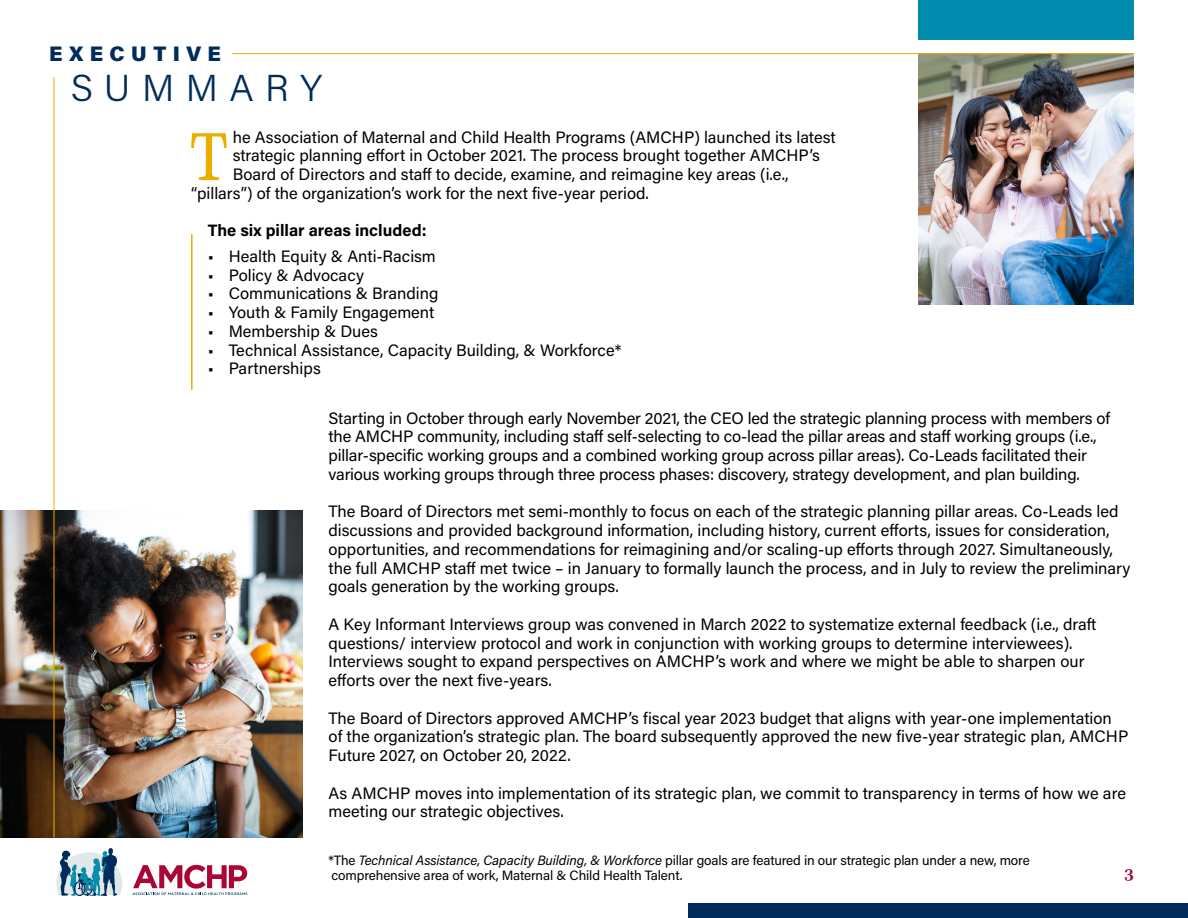
<style>
.page{position:relative;width:1188px;height:918px;background:#fff}
.page>*{position:absolute;margin:0;border:0;box-sizing:border-box;transform-origin:0 0}
.t1{font:67.65px "Gelasio";color:#ecac00;scale:.9 1}
.t2{font:300 37.5px "Acumin Pro";letter-spacing:.305em;color:#002c5b}
.t3{font:900 21px "Acumin Pro";letter-spacing:.305em;color:#002c5b}
.t4{font:16.5px/18.8px "Acumin Pro";color:#000}
.t5{font:700 16.5px "Acumin Pro";color:#000}
.t6{font:700 15px "Gelasio";color:#ab0635}
.t7{font:13.5px/15.8px "Acumin Pro";letter-spacing:-.01em;color:#000}
.s1{font-style:italic}
</style>
<div class="page">
<img style="left:919px;top:54px;width:215px;height:250px">
<img style="left:0;top:511px;width:302px;height:326px">
<div style="left:688px;top:903px;width:500px;height:15px;background:#002c5b"></div>
<div style="left:919px;top:0;width:215px;height:40px;background:#008bae"></div>
<svg style="left:132px;top:865px;width:115px;height:30px"></svg>
<svg style="left:56px;top:848px;width:66px;height:47px"></svg>
<hr style="left:54px;top:77px;width:1px;height:760px;background:#ecac00">
<hr style="left:191px;top:234px;width:2px;height:156px;background:#ecac00">
<hr style="left:232px;top:53px;width:902px;height:1px;background:#ecac00">
<p class="t3" style="left:49px;top:39px;width:173px">EXECUTIVE</p>
<p class="t2" style="left:71px;top:62px;width:253px">SUMMARY</p>
<p class="t1" style="left:190px;top:94px;width:43px">T</p>
<p class="t4" style="left:233px;top:127px;width:605px">he Association of Maternal and Child Health Programs (AMCHP) launched its latest</p>
<p class="t4" style="left:233px;top:146px;width:589px">strategic planning effort in October 2021. The process brought together AMCHP’s</p>
<p class="t4" style="left:233px;top:164px;width:557px">Board of Directors and staff to decide, examine, and reimagine key areas (i.e.,</p>
<p class="t4" style="left:191px;top:183px;width:459px">“pillars”) of the organization’s work for the next five-year period.</p>
<p class="t5" style="left:208px;top:219px;width:221px">The six pillar areas included:</p>
<p class="t4" style="left:208px;top:246px;width:230px">• Health Equity &amp; Anti-Racism</p>
<p class="t4" style="left:208px;top:265px;width:158px">• Policy &amp; Advocacy</p>
<p class="t4" style="left:208px;top:284px;width:232px">• Communications &amp; Branding</p>
<p class="t4" style="left:208px;top:302px;width:228px">• Youth &amp; Family Engagement</p>
<p class="t4" style="left:208px;top:321px;width:172px">• Membership &amp; Dues</p>
<p class="t4" style="left:208px;top:340px;width:415px">• Technical Assistance, Capacity Building, &amp; Workforce*</p>
<p class="t4" style="left:208px;top:359px;width:115px">• Partnerships</p>
<p class="t4" style="left:328px;top:408px;width:783px">Starting in October through early November 2021, the CEO led the strategic planning process with members of the AMCHP community, including staff self-selecting to co-lead the pillar areas and staff working groups (i.e., pillar-specific working groups and a combined working group across pillar areas). Co-Leads facilitated their various working groups through three process phases: discovery, strategy development, and plan building.</p>
<p class="t4" style="left:328px;top:502px;width:803px">The Board of Directors met semi-monthly to focus on each of the strategic planning pillar areas. Co-Leads led discussions and provided background information, including history, current efforts, issues for consideration, opportunities, and recommendations for reimagining and/or scaling-up efforts through 2027. Simultaneously, the full AMCHP staff met twice – in January to formally launch the process, and in July to review the preliminary goals generation by the working groups.</p>
<p class="t4" style="left:328px;top:614px;width:769px">A Key Informant Interviews group was convened in March 2022 to systematize external feedback (i.e., draft questions/ interview protocol and work in conjunction with working groups to determine interviewees).<br>Interviews sought to expand perspectives on AMCHP’s work and where we might be able to sharpen our efforts over the next five-years.</p>
<p class="t4" style="left:328px;top:708px;width:801px">The Board of Directors approved AMCHP’s fiscal year 2023 budget that aligns with year-one implementation of the organization’s strategic plan. The board subsequently approved the new five-year strategic plan, AMCHP<br>Future 2027, on October 20, 2022.</p>
<p class="t4" style="left:328px;top:783px;width:799px">As AMCHP moves into implementation of its strategic plan, we commit to transparency in terms of how we are meeting our strategic objectives.</p>
<p class="t7" style="left:328px;top:852px;width:703px">*The <span class="s1">Technical Assistance, Capacity Building, &amp; Workforce</span> pillar goals are featured in our strategic plan under a new, more comprehensive area of work, Maternal &amp; Child Health Talent.</p>
<p class="t6" style="left:1125px;top:860px;width:11px">3</p>
</div>
